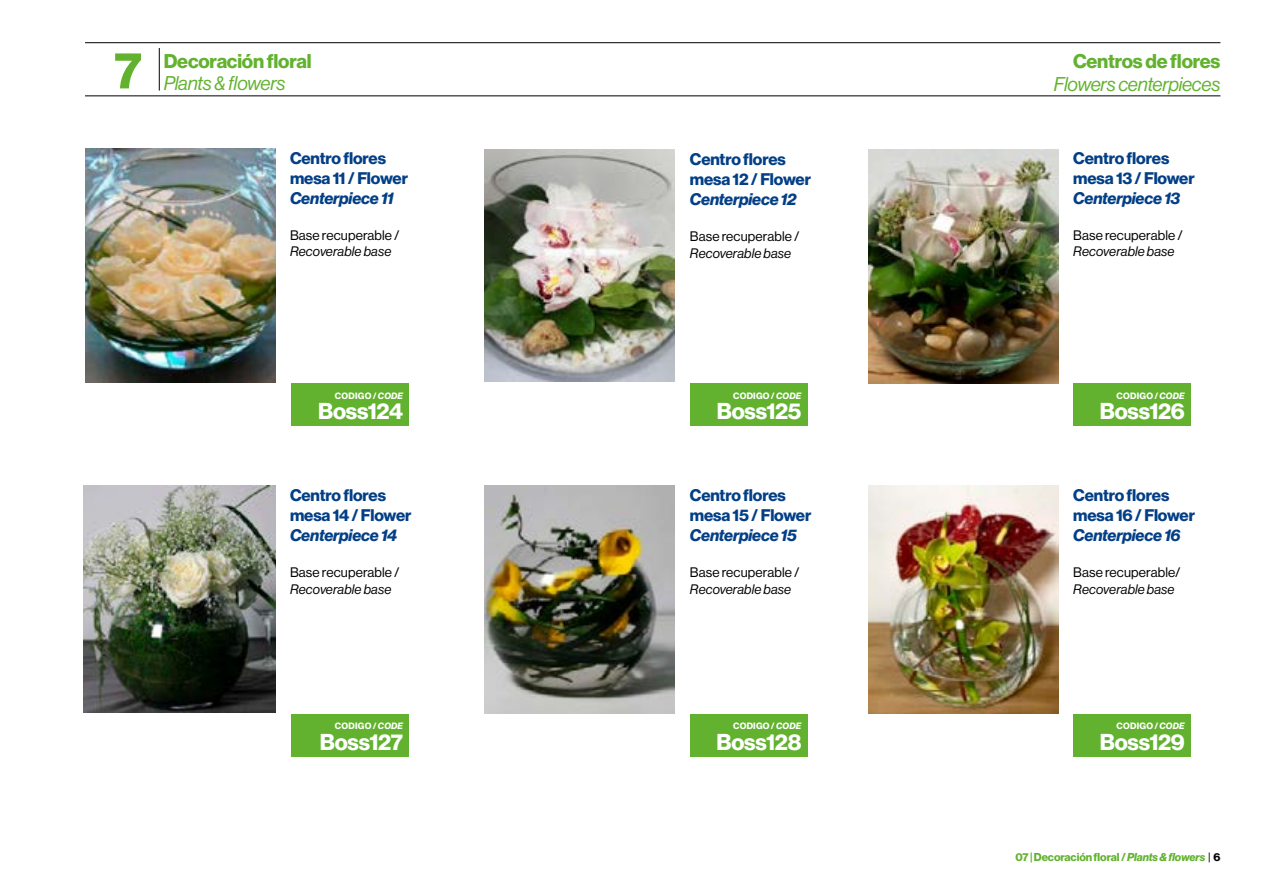
<style>
.page{position:relative;width:1263px;height:893px;background:#fff}
.page>*{position:absolute;margin:0;border:0;box-sizing:border-box;transform-origin:0 0}
.t1{font:700 51px "Neue Haas Grotesk Display";color:#62b22f}
.t2{font:700 22.5px "Neue Haas Grotesk Display";letter-spacing:-.01em;color:#fff}
.t3{font:italic 19.5px "Neue Haas Grotesk Display";letter-spacing:-.015em;color:#62b22f}
.t4{font:700 19.5px "Neue Haas Grotesk Display";letter-spacing:-.01em;color:#62b22f}
.t5{font:700 16.5px/19.8px "Neue Haas Grotesk Display";letter-spacing:-.005em;color:#033f86}
.t6{font:16.5px "N Haas Grotesk DS Pro 76 Bd It";letter-spacing:-.005em;color:#033f86}
.t7{font:13.5px "Neue Haas Grotesk Display";letter-spacing:.01em;color:#000}
.t8{font:italic 13.5px "Neue Haas Grotesk Display";letter-spacing:.005em;color:#000}
.t9{font:700 11.25px "Neue Haas Grotesk Display";letter-spacing:-.005em;color:#62b22f}
.t10{font:700 9px "Neue Haas Grotesk Display";letter-spacing:.03em;color:#fff}
.s1{font-family:"N Haas Grotesk DS Pro 76 Bd It";font-weight:400}
.s2{font-weight:400;color:#000}
.s3{color:#000}
</style>
<div class="page">
<img style="left:484px;top:150px;width:190px;height:232px">
<img style="left:868px;top:150px;width:190px;height:233px">
<img style="left:86px;top:149px;width:189px;height:234px">
<img style="left:84px;top:486px;width:191px;height:227px">
<img style="left:484px;top:486px;width:190px;height:228px">
<img style="left:868px;top:486px;width:190px;height:228px">
<hr style="left:85px;top:96px;width:1135px;height:1px;background:#000">
<hr style="left:159px;top:48px;width:1px;height:43px;background:#000">
<hr style="left:85px;top:42px;width:1135px;height:1px;background:#000">
<div style="left:292px;top:383px;width:117px;height:43px;background:#62b22f"></div>
<div style="left:292px;top:714px;width:117px;height:42px;background:#62b22f"></div>
<div style="left:690px;top:383px;width:117px;height:43px;background:#62b22f"></div>
<div style="left:690px;top:714px;width:117px;height:42px;background:#62b22f"></div>
<div style="left:1073px;top:383px;width:118px;height:43px;background:#62b22f"></div>
<div style="left:1073px;top:714px;width:118px;height:42px;background:#62b22f"></div>
<h1 class="t1" style="left:114px;top:41px;width:29px">7</h1>
<p class="t4" style="left:164px;top:49px;width:149px">Decoración floral</p>
<p class="t3" style="left:164px;top:72px;width:123px">Plants &amp; flowers</p>
<p class="t5" style="left:290px;top:149px;width:120px">Centro flores mesa 11 / Flower</p>
<p class="t6" style="left:290px;top:188px;width:105px">Centerpiece 11</p>
<p class="t7" style="left:290px;top:228px;width:111px">Base recuperable /</p>
<p class="t8" style="left:290px;top:244px;width:103px">Recoverable base</p>
<p class="t10" style="left:335px;top:390px;width:70px">CODIGO / <span class="s1">CODE</span></p>
<h2 class="t2" style="left:318px;top:398px;width:86px">Boss124</h2>
<p class="t5" style="left:290px;top:486px;width:123px">Centro flores mesa 14 / Flower</p>
<p class="t6" style="left:290px;top:525px;width:109px">Centerpiece 14</p>
<p class="t7" style="left:290px;top:565px;width:111px">Base recuperable /</p>
<p class="t8" style="left:290px;top:581px;width:103px">Recoverable base</p>
<p class="t10" style="left:335px;top:721px;width:70px">CODIGO / <span class="s1">CODE</span></p>
<h2 class="t2" style="left:320px;top:729px;width:85px">Boss127</h2>
<p class="t4" style="left:1073px;top:50px;width:149px">Centros de flores</p>
<p class="t3" style="left:1054px;top:73px;width:168px">Flowers centerpieces</p>
<p class="t5" style="left:690px;top:150px;width:123px">Centro flores mesa 12 / Flower</p>
<p class="t6" style="left:690px;top:190px;width:108px">Centerpiece 12</p>
<p class="t7" style="left:690px;top:229px;width:111px">Base recuperable /</p>
<p class="t8" style="left:690px;top:245px;width:103px">Recoverable base</p>
<p class="t5" style="left:1073px;top:149px;width:123px">Centro flores mesa 13 / Flower</p>
<p class="t6" style="left:1073px;top:188px;width:108px">Centerpiece 13</p>
<p class="t7" style="left:1073px;top:228px;width:111px">Base recuperable /</p>
<p class="t8" style="left:1073px;top:244px;width:103px">Recoverable base</p>
<p class="t10" style="left:733px;top:390px;width:70px">CODIGO / <span class="s1">CODE</span></p>
<p class="t10" style="left:1116px;top:390px;width:70px">CODIGO / <span class="s1">CODE</span></p>
<h2 class="t2" style="left:717px;top:398px;width:86px">Boss125</h2>
<h2 class="t2" style="left:1100px;top:398px;width:86px">Boss126</h2>
<p class="t5" style="left:690px;top:486px;width:123px">Centro flores mesa 15 / Flower</p>
<p class="t6" style="left:690px;top:525px;width:109px">Centerpiece 15</p>
<p class="t7" style="left:690px;top:565px;width:111px">Base recuperable /</p>
<p class="t8" style="left:690px;top:581px;width:103px">Recoverable base</p>
<p class="t5" style="left:1073px;top:486px;width:123px">Centro flores mesa 16 / Flower</p>
<p class="t6" style="left:1073px;top:525px;width:109px">Centerpiece 16</p>
<p class="t7" style="left:1073px;top:565px;width:109px">Base recuperable/</p>
<p class="t8" style="left:1073px;top:581px;width:103px">Recoverable base</p>
<p class="t10" style="left:733px;top:721px;width:70px">CODIGO / <span class="s1">CODE</span></p>
<p class="t10" style="left:1116px;top:721px;width:70px">CODIGO / <span class="s1">CODE</span></p>
<h2 class="t2" style="left:717px;top:729px;width:86px">Boss128</h2>
<h2 class="t2" style="left:1100px;top:729px;width:86px">Boss129</h2>
<p class="t9" style="left:1015px;top:850px;width:206px">07 | Decoración floral / <span class="s1">Plants &amp; flowers</span> <span class="s2">|</span> <span class="s3">6</span></p>
</div>
